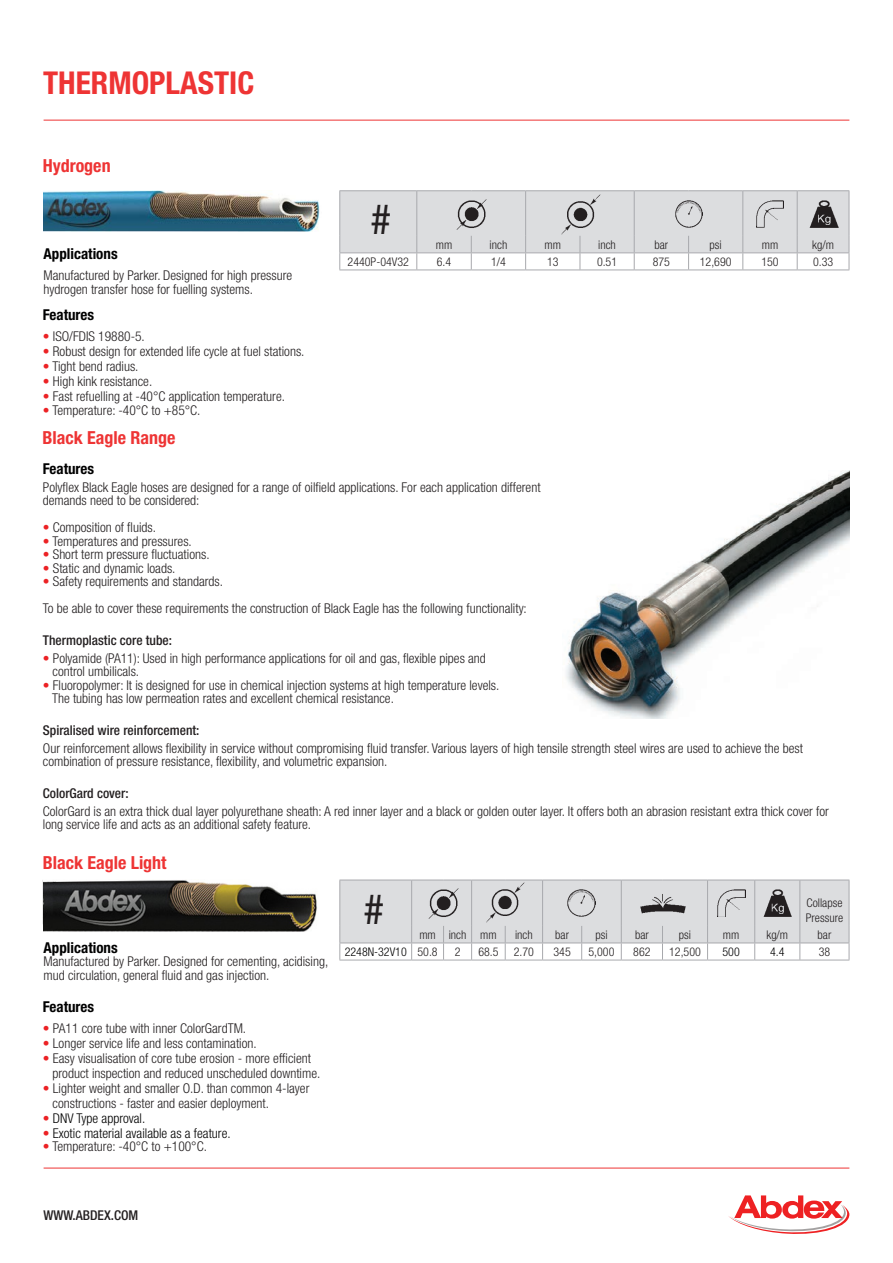
<style>
.page{position:relative;width:893px;height:1263px;background:#fff}
.page>*{position:absolute;margin:0;border:0;box-sizing:border-box;transform-origin:0 0}
.t1{font:condensed 42px "Helvetica Neue LT Pro";color:#231f20}
.t2{font:700 condensed 31.5px "Helvetica Neue LT Pro";color:#ee3434}
.t3{font:700 condensed 18px "Helvetica Neue LT Pro";color:#ee3434}
.t4{font:700 condensed 15px "Helvetica Neue LT Pro";color:#000001}
.t5{font:300 condensed 13.5px/13.5px "Helvetica Neue LT Pro";color:#231f20}
.t6{font:500 condensed 13.5px "Helvetica Neue LT Pro";color:#231f20}
.t7{font:300 condensed 13.5px "Helvetica Neue LT Pro";color:#000001}
.t8{font:300 condensed 12px/14.4px "Helvetica Neue LT Pro";color:#231f20}
.t9{font:300 condensed 12px "Helvetica Neue LT Pro";color:#000001}
.t10{font:300 condensed 12px "Helvetica Neue LT Pro";color:#000003}
.s1{color:#ec2225}
</style>
<div class="page">
<svg style="left:728px;top:1195px;width:121px;height:39px"></svg>
<hr style="left:44px;top:120px;width:805px;height:1px;background:#ee3434">
<hr style="left:44px;top:1168px;width:805px;height:1px;background:#ee3434">
<svg style="left:339px;top:880px;width:511px;height:81px"></svg>
<hr style="left:472px;top:960px;width:33px;height:1px;background:#a8a9ad">
<hr style="left:505px;top:960px;width:38px;height:1px;background:#a8a9ad">
<hr style="left:543px;top:960px;width:39px;height:1px;background:#a8a9ad">
<hr style="left:582px;top:960px;width:39px;height:1px;background:#a8a9ad">
<hr style="left:621px;top:960px;width:41px;height:1px;background:#a8a9ad">
<hr style="left:662px;top:960px;width:46px;height:1px;background:#a8a9ad">
<hr style="left:708px;top:960px;width:47px;height:1px;background:#a8a9ad">
<hr style="left:755px;top:960px;width:45px;height:1px;background:#a8a9ad">
<hr style="left:800px;top:960px;width:49px;height:1px;background:#a8a9ad">
<img style="left:424px;top:886px;width:38px;height:37px">
<img style="left:482px;top:881px;width:43px;height:45px">
<img style="left:568px;top:890px;width:27px;height:27px">
<img style="left:763px;top:888px;width:29px;height:29px">
<img style="left:718px;top:889px;width:27px;height:28px">
<img style="left:44px;top:880px;width:273px;height:52px">
<img style="left:637px;top:892px;width:50px;height:25px">
<hr style="left:339px;top:190px;width:78px;height:1px;background:#a8a9ad">
<hr style="left:417px;top:190px;width:54px;height:1px;background:#a8a9ad">
<hr style="left:471px;top:190px;width:55px;height:1px;background:#a8a9ad">
<hr style="left:526px;top:190px;width:54px;height:1px;background:#a8a9ad">
<hr style="left:580px;top:190px;width:54px;height:1px;background:#a8a9ad">
<hr style="left:634px;top:190px;width:55px;height:1px;background:#a8a9ad">
<hr style="left:689px;top:190px;width:54px;height:1px;background:#a8a9ad">
<hr style="left:743px;top:190px;width:54px;height:1px;background:#a8a9ad">
<hr style="left:797px;top:190px;width:52px;height:1px;background:#a8a9ad">
<svg style="left:339px;top:191px;width:511px;height:79px"></svg>
<hr style="left:339px;top:270px;width:78px;height:1px;background:#a8a9ad">
<hr style="left:417px;top:270px;width:54px;height:1px;background:#a8a9ad">
<hr style="left:471px;top:270px;width:55px;height:1px;background:#a8a9ad">
<hr style="left:526px;top:270px;width:54px;height:1px;background:#a8a9ad">
<hr style="left:580px;top:270px;width:54px;height:1px;background:#a8a9ad">
<hr style="left:634px;top:270px;width:55px;height:1px;background:#a8a9ad">
<hr style="left:689px;top:270px;width:54px;height:1px;background:#a8a9ad">
<hr style="left:743px;top:270px;width:54px;height:1px;background:#a8a9ad">
<hr style="left:797px;top:270px;width:52px;height:1px;background:#a8a9ad">
<img style="left:452px;top:197px;width:38px;height:37px">
<img style="left:558px;top:193px;width:42px;height:45px">
<img style="left:675px;top:200px;width:27px;height:28px">
<img style="left:810px;top:199px;width:28px;height:29px">
<img style="left:756px;top:200px;width:28px;height:28px">
<img style="left:44px;top:190px;width:276px;height:42px">
<img style="left:566px;top:471px;width:283px;height:247px">
<p class="t2" style="left:43px;top:63px;width:213px">THERMOPLASTIC</p>
<p class="t3" style="left:43px;top:154px;width:69px">Hydrogen</p>
<p class="t4" style="left:44px;top:245px;width:76px">Applications</p>
<p class="t5" style="left:44px;top:269px;width:250px">Manufactured by Parker. Designed for high pressure hydrogen transfer hose for fuelling systems.</p>
<p class="t4" style="left:43px;top:306px;width:53px">Features</p>
<p class="t5" style="left:43px;top:330px;width:104px"><span class="s1">•</span> ISO/FDIS 19880-5.</p>
<p class="t5" style="left:43px;top:345px;width:263px"><span class="s1">•</span> Robust design for extended life cycle at fuel stations.</p>
<p class="t5" style="left:43px;top:360px;width:97px"><span class="s1">•</span> Tight bend radius.</p>
<p class="t5" style="left:43px;top:375px;width:111px"><span class="s1">•</span> High kink resistance.</p>
<p class="t5" style="left:43px;top:390px;width:244px"><span class="s1">•</span> Fast refuelling at -40°C application temperature.</p>
<p class="t5" style="left:43px;top:403px;width:159px"><span class="s1">•</span> Temperature: -40°C to +85°C.</p>
<p class="t1" style="left:371px;top:195px;width:22px">#</p>
<p class="t8" style="left:436px;top:237px;width:18px">mm</p>
<p class="t8" style="left:490px;top:237px;width:19px">inch</p>
<p class="t8" style="left:545px;top:237px;width:18px">mm</p>
<p class="t8" style="left:598px;top:237px;width:19px">inch</p>
<p class="t8" style="left:654px;top:237px;width:15px">bar</p>
<p class="t8" style="left:710px;top:237px;width:14px">psi</p>
<p class="t8" style="left:762px;top:237px;width:18px">mm</p>
<p class="t8" style="left:812px;top:237px;width:23px">kg/m</p>
<p class="t8" style="left:348px;top:254px;width:63px">2440P-04V32</p>
<p class="t8" style="left:437px;top:254px;width:16px">6.4</p>
<p class="t8" style="left:491px;top:254px;width:16px">1/4</p>
<p class="t8" style="left:547px;top:254px;width:13px">13</p>
<p class="t8" style="left:597px;top:254px;width:22px">0.51</p>
<p class="t8" style="left:653px;top:254px;width:19px">875</p>
<p class="t8" style="left:700px;top:254px;width:33px">12,690</p>
<p class="t8" style="left:761px;top:254px;width:19px">150</p>
<p class="t8" style="left:813px;top:254px;width:22px">0.33</p>
<p class="t3" style="left:43px;top:427px;width:134px">Black Eagle Range</p>
<p class="t4" style="left:43px;top:459px;width:53px">Features</p>
<p class="t5" style="left:43px;top:480px;width:499px">Polyflex Black Eagle hoses are designed for a range of oilfield applications. For each application different</p>
<p class="t5" style="left:43px;top:494px;width:158px">demands need to be considered:</p>
<p class="t5" style="left:43px;top:521px;width:115px"><span class="s1">•</span> Composition of fluids.</p>
<p class="t5" style="left:43px;top:534px;width:151px"><span class="s1">•</span> Temperatures and pressures.</p>
<p class="t5" style="left:43px;top:548px;width:168px"><span class="s1">•</span> Short term pressure fluctuations.</p>
<p class="t5" style="left:43px;top:561px;width:134px"><span class="s1">•</span> Static and dynamic loads.</p>
<p class="t5" style="left:43px;top:575px;width:182px"><span class="s1">•</span> Safety requirements and standards.</p>
<p class="t5" style="left:43px;top:602px;width:485px">To be able to cover these requirements the construction of Black Eagle has the following functionality:</p>
<p class="t6" style="left:43px;top:632px;width:131px">Thermoplastic core tube:</p>
<p class="t5" style="left:43px;top:651px;width:445px"><span class="s1">•</span> Polyamide (PA11): Used in high performance applications for oil and gas, flexible pipes and</p>
<p class="t5" style="left:53px;top:665px;width:88px">control umbilicals.</p>
<p class="t5" style="left:43px;top:678px;width:458px"><span class="s1">•</span> Fluoropolymer: It is designed for use in chemical injection systems at high temperature levels.</p>
<p class="t5" style="left:52px;top:692px;width:343px">The tubing has low permeation rates and excellent chemical resistance.</p>
<p class="t6" style="left:43px;top:722px;width:158px">Spiralised wire reinforcement:</p>
<p class="t5" style="left:43px;top:741px;width:762px">Our reinforcement allows flexibility in service without compromising fluid transfer. Various layers of high tensile strength steel wires are used to achieve the best</p>
<p class="t5" style="left:43px;top:755px;width:346px">combination of pressure resistance, flexibility, and volumetric expansion.</p>
<p class="t6" style="left:43px;top:785px;width:87px">ColorGard cover:</p>
<p class="t5" style="left:43px;top:804px;width:788px">ColorGard is an extra thick dual layer polyurethane sheath: A red inner layer and a black or golden outer layer. It offers both an abrasion resistant extra thick cover for long service life and acts as an additional safety feature.</p>
<p class="t3" style="left:43px;top:852px;width:125px">Black Eagle Light</p>
<p class="t4" style="left:44px;top:938px;width:76px">Applications</p>
<p class="t5" style="left:44px;top:954px;width:286px">Manufactured by Parker. Designed for cementing, acidising, mud circulation, general fluid and gas injection.</p>
<p class="t4" style="left:43px;top:997px;width:53px">Features</p>
<p class="t5" style="left:43px;top:1021px;width:205px"><span class="s1">•</span> PA11 core tube with inner ColorGardTM.</p>
<p class="t5" style="left:43px;top:1036px;width:215px"><span class="s1">•</span> Longer service life and less contamination.</p>
<p class="t5" style="left:53px;top:1050px;width:269px;line-height:15px;text-indent:-10px"><span class="s1">•</span> Easy visualisation of core tube erosion - more efficient product inspection and reduced unscheduled downtime.</p>
<p class="t5" style="left:53px;top:1080px;width:258px;line-height:15px;text-indent:-10px"><span class="s1">•</span> Lighter weight and smaller O.D. than common 4-layer constructions - faster and easier deployment.</p>
<p class="t7" style="left:43px;top:1110px;width:104px"><span class="s1">•</span> DNV Type approval.</p>
<p class="t7" style="left:43px;top:1125px;width:189px"><span class="s1">•</span> Exotic material available as a feature.</p>
<p class="t5" style="left:43px;top:1140px;width:166px"><span class="s1">•</span> Temperature: -40°C to +100°C.</p>
<p class="t1" style="left:364px;top:884px;width:22px">#</p>
<p class="t8" style="left:806px;top:896px;width:39px">Collapse<br>Pressure</p>
<p class="t8" style="left:419px;top:927px;width:18px">mm</p>
<p class="t8" style="left:449px;top:927px;width:19px">inch</p>
<p class="t8" style="left:480px;top:927px;width:18px">mm</p>
<p class="t8" style="left:515px;top:927px;width:19px">inch</p>
<p class="t8" style="left:555px;top:927px;width:15px">bar</p>
<p class="t8" style="left:595px;top:927px;width:14px">psi</p>
<p class="t8" style="left:635px;top:927px;width:15px">bar</p>
<p class="t8" style="left:679px;top:927px;width:14px">psi</p>
<p class="t8" style="left:723px;top:927px;width:18px">mm</p>
<p class="t8" style="left:766px;top:927px;width:23px">kg/m</p>
<p class="t8" style="left:818px;top:927px;width:15px">bar</p>
<p class="t9" style="left:345px;top:944px;width:64px">2248N-32V10</p>
<p class="t8" style="left:417px;top:944px;width:22px">50.8</p>
<p class="t8" style="left:455px;top:944px;width:7px">2</p>
<p class="t8" style="left:478px;top:944px;width:22px">68.5</p>
<p class="t8" style="left:514px;top:944px;width:22px">2.70</p>
<p class="t8" style="left:553px;top:944px;width:19px">345</p>
<p class="t8" style="left:588px;top:944px;width:27px">5,000</p>
<p class="t8" style="left:633px;top:944px;width:19px">862</p>
<p class="t8" style="left:669px;top:944px;width:33px">12,500</p>
<p class="t10" style="left:722px;top:944px;width:19px">500</p>
<p class="t9" style="left:770px;top:944px;width:16px">4.4</p>
<p class="t8" style="left:819px;top:944px;width:13px">38</p>
<p class="t6" style="left:44px;top:1207px;width:96px">WWW.ABDEX.COM</p>
</div>
